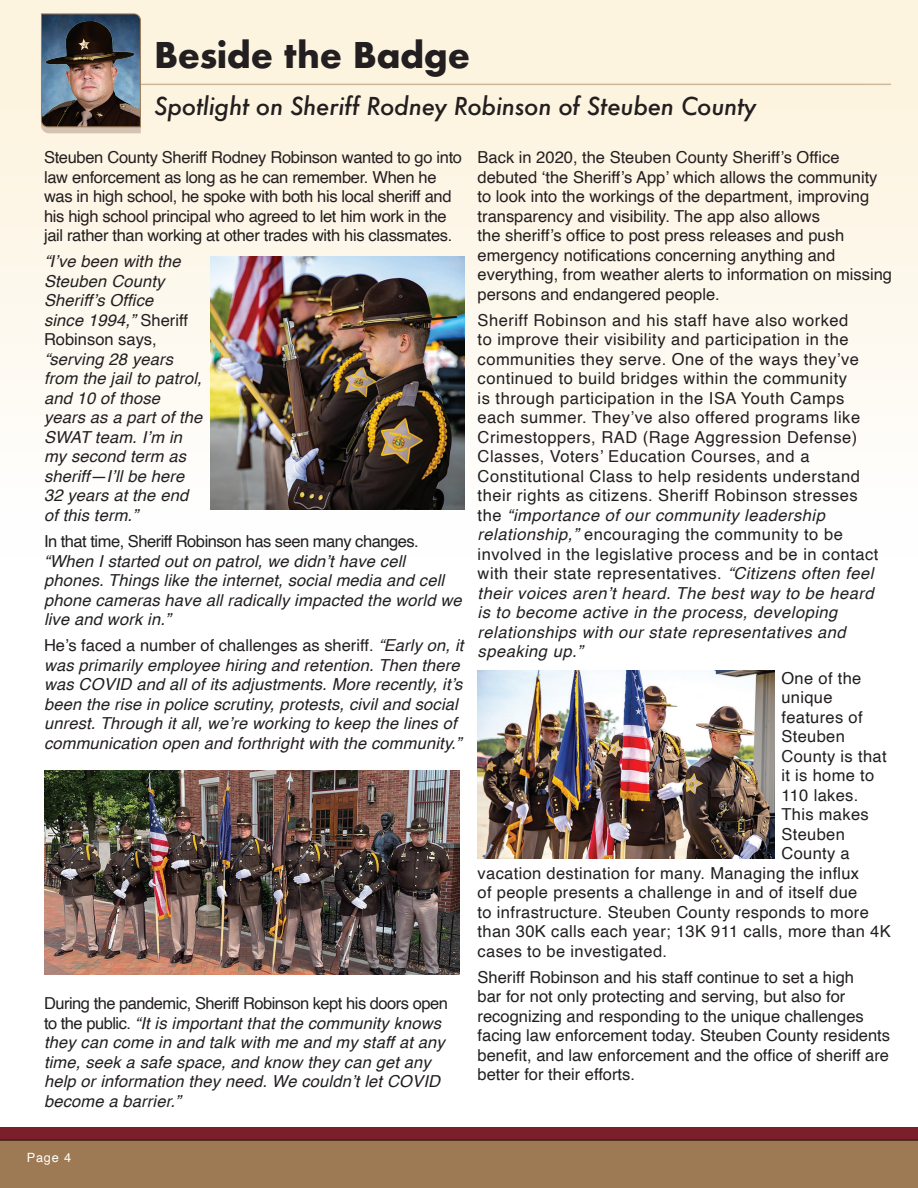
<style>
.page{position:relative;width:918px;height:1188px;background:#fff}
.page>*{position:absolute;margin:0;border:0;box-sizing:border-box;transform-origin:0 0}
.t1{font:700 34.5px "Futura";letter-spacing:-.01em;color:#231f20}
.t2{font:italic 500 24px "Futura";letter-spacing:-.01em;color:#231f20}
.t3{font:italic 16.5px/19.5px "Helvetica";letter-spacing:.01em;color:#231f20}
.t4{font:16.5px/19.5px "Helvetica";letter-spacing:.03em;color:#231f20}
.t5{font:16.5px/19.5px "Helvetica";color:#231f20}
.t6{font:16.5px "Helvetica";letter-spacing:.02em;color:#231f20}
.t7{font:16.5px/19.5px "Helvetica";letter-spacing:-.02em;color:#231f20}
.t8{font:12.75px "Helvetica";color:#fff}
.s1{font-style:inherit}
.s2{font-style:normal}
.s3{font-style:italic}
</style>
<div class="page">
<div style="left:0;top:1127px;width:918px;height:13px;background:#7b202a"></div>
<div style="left:0;top:1141px;width:918px;height:47px;background:#9d7a54"></div>
<hr style="left:0;top:1139px;width:918px;height:2px;background:#421c19">
<div style="left:0;top:0;width:918px;height:558px;background:linear-gradient(to bottom,#fdf2db,#fdfefe)"></div>
<img style="left:44px;top:770px;width:416px;height:204px">
<img style="left:478px;top:671px;width:297px;height:187px">
<img style="left:211px;top:256px;width:253px;height:254px">
<img style="left:41px;top:13px;width:100px;height:120px">
<hr style="left:141px;top:84px;width:750px;height:1px;background:#9d7a54">
<p class="t1" style="left:154px;top:30px;width:317px">Beside the Badge</p>
<p class="t2" style="left:154px;top:89px;width:604px">Spotlight on Sheriff Rodney Robinson of Steuben County</p>
<p class="t7" style="left:44px;top:148px;width:420px">Steuben County Sheriff Rodney Robinson wanted to go into law enforcement as long as he can remember. When he was in high school, he spoke with both his local sheriff and his high school principal who agreed to let him work in the jail rather than working at other trades with his classmates.</p>
<p class="t3" style="left:44px;top:252px;width:160px"><span class="s1">“</span>I’ve been with the<br>Steuben County<br>Sheriff’s Office<br>since 1994,” <span class="s2">Sheriff<br>Robinson says, </span><span class="s1">“</span>serving 28 years from the jail to patrol, and 10 of those years as a part of the<br>SWAT team. I’m in my second term as sheriff—I’ll be here<br>32 years at the end of this term.”</p>
<p class="t3" style="left:44px;top:532px;width:419px"><span class="s2">In that time, Sheriff Robinson has seen many changes. </span>“When I started out on patrol, we didn’t have cell phones. Things like the internet, social media and cell phone cameras have all radically impacted the world we live and work in.”</p>
<p class="t3" style="left:44px;top:636px;width:421px"><span class="s2">He’s faced a number of challenges as sheriff.</span> <span class="s1">“</span>Early on, it was primarily employee hiring and retention. Then there was COVID and all of its adjustments. More recently, it’s been the rise in police scrutiny, protests, civil and social unrest. Through it all, we’re working to keep the lines of communication open and forthright with the community.”</p>
<p class="t3" style="left:44px;top:994px;width:405px"><span class="s2">During the pandemic, Sheriff Robinson kept his doors open to the public.</span> “It is important that the community knows they can come in and talk with me and my staff at any time, seek a safe space, and know they can get any help or information they need. We couldn’t let COVID become a barrier.”</p>
<p class="t5" style="left:478px;top:148px;width:416px">Back in 2020, the Steuben County Sheriff’s Office debuted ‘the Sheriff’s App’ which allows the community to look into the workings of the department, improving transparency and visibility. The app also allows<br>the sheriff’s office to post press releases and push emergency notifications concerning anything and everything, from weather alerts to information on missing persons and endangered people.</p>
<p class="t4" style="left:478px;top:311px;width:402px">Sheriff Robinson and his staff have also worked<br>to improve their visibility and participation in the communities they serve. One of the ways they’ve continued to build bridges within the community<br>is through participation in the ISA Youth Camps each summer. They’ve also offered programs like Crimestoppers, RAD (Rage Aggression Defense)<br>Classes, Voters’ Education Courses, and a Constitutional Class to help residents understand their rights as citizens. Sheriff Robinson stresses the <span class="s3">“importance of our community leadership relationship,”</span> encouraging the community to be involved in the legislative process and be in contact with their state representatives. <span class="s3">“</span><span class="s3">Citizens often feel their voices aren’t heard. The best way to be heard is to become active in the process, developing relationships with our state representatives and speaking up.”</span></p>
<p class="t5" style="left:781px;top:669px;width:82px">One of the</p>
<p class="t5" style="left:781px;top:688px;width:53px">unique</p>
<p class="t6" style="left:781px;top:704px;width:83px">features of</p>
<p class="t6" style="left:781px;top:724px;width:65px">Steuben</p>
<p class="t6" style="left:781px;top:743px;width:107px">County is that</p>
<p class="t6" style="left:781px;top:763px;width:94px">it is home to</p>
<p class="t6" style="left:781px;top:782px;width:78px">110 lakes.</p>
<p class="t6" style="left:781px;top:802px;width:89px">This makes</p>
<p class="t6" style="left:781px;top:821px;width:65px">Steuben</p>
<p class="t5" style="left:781px;top:844px;width:70px">County a</p>
<p class="t6" style="left:478px;top:860px;width:383px">vacation destination for many. Managing the influx</p>
<p class="t6" style="left:478px;top:880px;width:381px">of people presents a challenge in and of itself due</p>
<p class="t6" style="left:478px;top:899px;width:393px">to infrastructure. Steuben County responds to more</p>
<p class="t6" style="left:478px;top:919px;width:415px">than 30K calls each year; 13K 911 calls, more than 4K</p>
<p class="t6" style="left:478px;top:938px;width:191px">cases to be investigated.</p>
<p class="t5" style="left:478px;top:968px;width:414px">Sheriff Robinson and his staff continue to set a high<br>bar for not only protecting and serving, but also for recognizing and responding to the unique challenges facing law enforcement today. Steuben County residents benefit, and law enforcement and the office of sheriff are better for their efforts.</p>
<p class="t8" style="left:27px;top:1147px;width:46px">Page 4</p>
</div>
